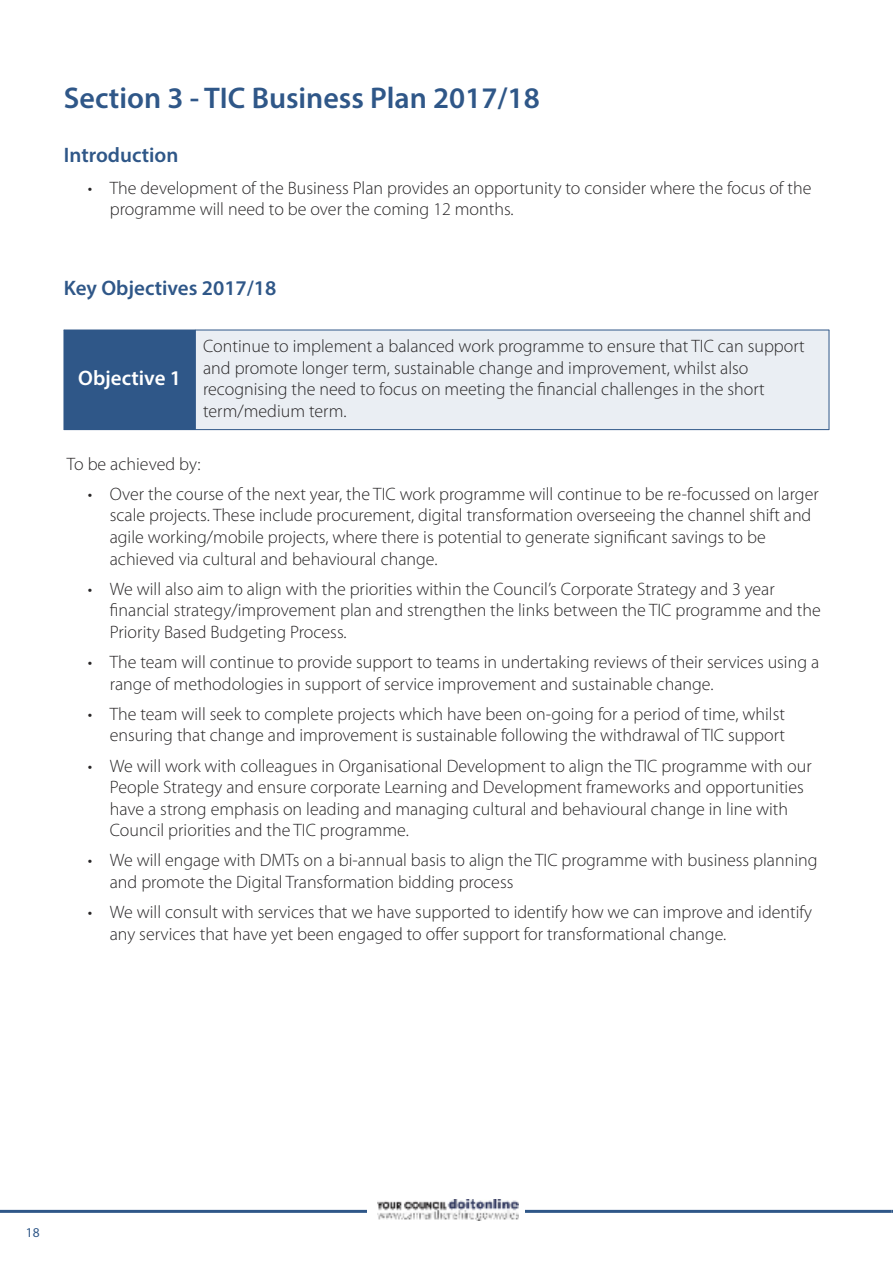
<style>
.page{position:relative;width:893px;height:1263px;background:#fff}
.page>*{position:absolute;margin:0;border:0;box-sizing:border-box;transform-origin:0 0}
.t1{font:600 30px "Myriad Pro";color:#2f5788}
.t2{font:600 21px "Myriad Pro";color:#2f5788}
.t3{font:600 21px "Myriad Pro";color:#fff}
.t4{font:300 18px/21.6px "Myriad Pro";color:#272526}
.t5{font:13.5px "Myriad Pro";color:#2f5788}
</style>
<div class="page">
<hr style="left:0;top:1210px;width:891px;height:3px;background:#2f5788">
<div style="left:367px;top:1187px;width:158px;height:49px;background:#fff"></div>
<img style="left:377px;top:1199px;width:142px;height:22px">
<div style="left:64px;top:330px;width:131px;height:100px;background:#2f5788"></div>
<div style="left:195px;top:330px;width:634px;height:100px;background:#eaeef3"></div>
<hr style="left:195px;top:330px;width:1px;height:100px;background:#2f5788">
<hr style="left:829px;top:330px;width:1px;height:100px;background:#2f5788">
<hr style="left:64px;top:330px;width:765px;height:1px;background:#2f5788">
<hr style="left:64px;top:429px;width:765px;height:1px;background:#2f5788">
<h1 class="t1" style="left:64px;top:86px;width:477px">Section 3 - TIC Business Plan 2017/18</h1>
<p class="t2" style="left:64px;top:147px;width:116px">Introduction</p>
<p class="t4" style="left:110px;top:178px;width:703px;text-indent:-22px">• The development of the Business Plan provides an opportunity to consider where the focus of the programme will need to be over the coming 12 months.</p>
<p class="t2" style="left:64px;top:280px;width:214px">Key Objectives 2017/18</p>
<p class="t3" style="left:78px;top:370px;width:104px">Objective 1</p>
<p class="t4" style="left:203px;top:336px;width:603px">Continue to implement a balanced work programme to ensure that TIC can support and promote longer term, sustainable change and improvement, whilst also recognising the need to focus on meeting the financial challenges in the short term/medium term.</p>
<p class="t4" style="left:67px;top:454px;width:135px">To be achieved by:</p>
<p class="t4" style="left:110px;top:484px;width:710px;text-indent:-22px">• Over the course of the next year, the TIC work programme will continue to be re-focussed on larger scale projects. These include procurement, digital transformation overseeing the channel shift and agile working/mobile projects, where there is potential to generate significant savings to be achieved via cultural and behavioural change.</p>
<p class="t4" style="left:110px;top:579px;width:713px;text-indent:-22px">• We will also aim to align with the priorities within the Council’s Corporate Strategy and 3 year financial strategy/improvement plan and strengthen the links between the TIC programme and the<br>Priority Based Budgeting Process.</p>
<p class="t4" style="left:110px;top:653px;width:711px;text-indent:-22px">• The team will continue to provide support to teams in undertaking reviews of their services using a range of methodologies in support of service improvement and sustainable change.</p>
<p class="t4" style="left:88px;top:704px;width:699px;text-align:right">• The team will seek to complete projects which have been on-going for a period of time, whilst ensuring that change and improvement is sustainable following the withdrawal of TIC support</p>
<p class="t4" style="left:110px;top:756px;width:703px;text-indent:-22px">• We will work with colleagues in Organisational Development to align the TIC programme with our People Strategy and ensure corporate Learning and Development frameworks and opportunities have a strong emphasis on leading and managing cultural and behavioural change in line with Council priorities and the TIC programme.</p>
<p class="t4" style="left:110px;top:851px;width:709px;text-indent:-22px">• We will engage with DMTs on a bi-annual basis to align the TIC programme with business planning and promote the Digital Transformation bidding process</p>
<p class="t4" style="left:110px;top:903px;width:704px;text-indent:-22px">• We will consult with services that we have supported to identify how we can improve and identify any services that have yet been engaged to offer support for transformational change.</p>
<p class="t5" style="left:26px;top:1227px;width:15px">18</p>
</div>
